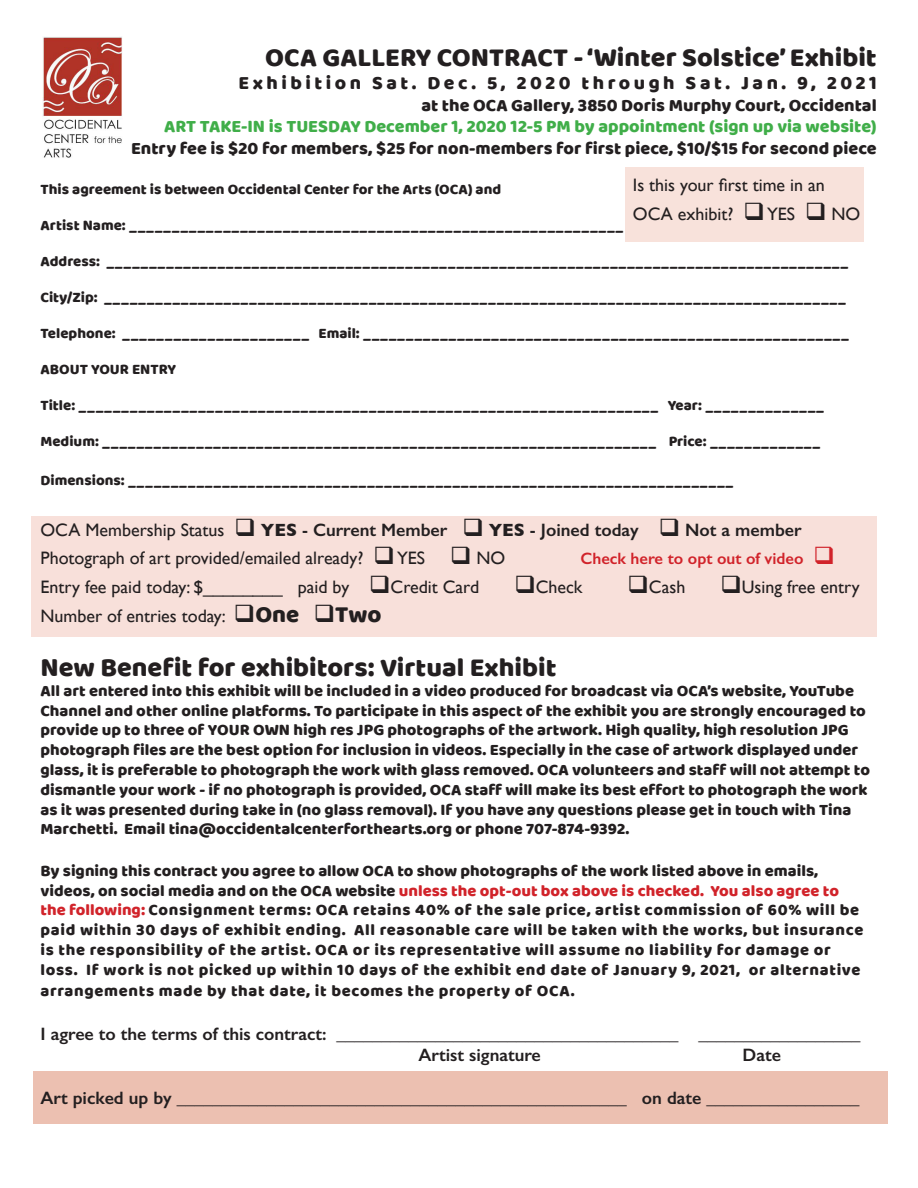
<style>
.page{position:relative;width:918px;height:1188px;background:#fff}
.page>*{position:absolute;margin:0;border:0;box-sizing:border-box;transform-origin:0 0}
.t1{font:27px "Baloo";color:#231f20}
.t2{font:19.5px "Baloo";letter-spacing:.18em;color:#231f20}
.t3{font:600 18px/21.6px "Gill Sans";color:#231f20}
.t4{font:18px/21.6px "Baloo";color:#231f20;text-align:right}
.t5{font:18px/28.8px "Gill Sans";color:#231f20}
.t6{font:16.5px/19.8px "Baloo";color:#231f20}
.t7{font:16.5px/19.8px "Baloo";letter-spacing:.04em;color:#231f20}
.t8{font:600 16.5px "Gill Sans";color:#d1232a}
.t9{font:15px "Baloo";color:#231f20}
.s1{color:#40ae49}
.s2{font-weight:400}
.s3{font-weight:700}
.s4{font-family:"Baloo";font-size:24px}
.s5{color:#d1232a}
</style>
<div class="page">
<div style="left:33px;top:1072px;width:854px;height:52px;background:#ecc0b1"></div>
<div style="left:31px;top:516px;width:846px;height:121px;background:#f8e0da"></div>
<div style="left:625px;top:168px;width:238px;height:74px;background:#f8e2db"></div>
<img style="left:42px;top:37px;width:80px;height:121px">
<p class="t1" style="left:265px;top:41px;width:613px">OCA GALLERY CONTRACT - ‘Winter Solstice’ Exhibit</p>
<p class="t2" style="left:239px;top:71px;width:640px">Exhibition Sat. Dec. 5, 2020 through Sat. Jan. 9, 2021</p>
<p class="t4" style="left:131px;top:94px;width:747px">at the OCA Gallery, 3850 Doris Murphy Court, Occidental<br><span class="s1">ART TAKE-IN is TUESDAY December 1, 2020 12-5 PM by appointment (sign up via website)<br></span>Entry fee is $20 for members, $25 for non-members for first piece, $10/$15 for second piece</p>
<p class="t9" style="left:40px;top:180px;width:462px">This agreement is between Occidental Center for the Arts (OCA) and</p>
<p class="t9" style="left:40px;top:216px;width:585px">Artist Name: __________________________________________________________</p>
<p class="t9" style="left:40px;top:252px;width:810px">Address: _______________________________________________________________________________________</p>
<p class="t9" style="left:40px;top:288px;width:807px">City/Zip: _______________________________________________________________________________________</p>
<p class="t9" style="left:40px;top:324px;width:810px">Telephone: ______________________ Email: _________________________________________________________</p>
<p class="t9" style="left:40px;top:360px;width:137px">ABOUT YOUR ENTRY</p>
<p class="t9" style="left:40px;top:396px;width:786px">Title: ____________________________________________________________________ Year: ______________</p>
<p class="t9" style="left:40px;top:432px;width:782px">Medium: _________________________________________________________________ Price: _____________</p>
<p class="t9" style="left:40px;top:471px;width:695px">Dimensions: _______________________________________________________________________</p>
<p class="t3" style="left:40px;top:519px;width:763px"><span class="s2">OCA Membership Status</span> ❑ <span class="s3">YES</span> - Current Member ❑ <span class="s3">YES</span> - Joined today ❑ Not a member</p>
<p class="t5" style="left:40px;top:544px;width:466px">Photograph of art provided/emailed already? ❑ YES ❑ NO</p>
<p class="t8" style="left:580px;top:549px;width:256px">Check here to opt out of video ❑</p>
<p class="t5" style="left:40px;top:573px;width:440px">Entry fee paid today: $________ paid by ❑Credit Card</p>
<p class="t5" style="left:514px;top:573px;width:70px">❑Check</p>
<p class="t5" style="left:628px;top:573px;width:59px">❑Cash</p>
<p class="t5" style="left:720px;top:573px;width:141px">❑Using free entry</p>
<p class="t5" style="left:40px;top:601px;width:342px">Number of entries today: ❑<span class="s4">One</span> ❑<span class="s4">Two</span></p>
<p class="t1" style="left:40px;top:651px;width:518px">New Benefit for exhibitors: Virtual Exhibit</p>
<p class="t6" style="left:40px;top:680px;width:831px">All art entered into this exhibit will be included in a video produced for broadcast via OCA’s website, YouTube Channel and other online platforms. To participate in this aspect of the exhibit you are strongly encouraged to provide up to three of YOUR OWN high res JPG photographs of the artwork. High quality, high resolution JPG photograph files are the best option for inclusion in videos. Especially in the case of artwork displayed under glass, it is preferable to photograph the work with glass removed. OCA volunteers and staff will not attempt to dismantle your work - if no photograph is provided, OCA staff will make its best effort to photograph the work as it was presented during take in (no glass removal). If you have any questions please get in touch with Tina Marchetti. Email tina@occidentalcenterforthearts.org or phone 707-874-9392.</p>
<p class="t7" style="left:40px;top:860px;width:824px">By signing this contract you agree to allow OCA to show photographs of the work listed above in emails, videos, on social media and on the OCA website <span class="s5">unless the opt-out box above is checked. You also agree to the following:</span> Consignment terms: OCA retains 40% of the sale price, artist commission of 60% will be paid within 30 days of exhibit ending. All reasonable care will be taken with the works, but insurance is the responsibility of the artist. OCA or its representative will assume no liability for damage or loss. If work is not picked up within 10 days of the exhibit end date of January 9, 2021, or alternative</p>
<p class="t7" style="left:40px;top:981px;width:536px">arrangements made by that date, it becomes the property of OCA.</p>
<p class="t3" style="left:418px;top:1023px;width:443px;text-indent:-378px">I agree to the terms of this contract: ______________________________________ __________________<br>Artist signature</p>
<p class="t5" style="left:633px;top:170px;width:229px">Is this your first time in an<br>OCA exhibit? ❑ YES ❑ NO</p>
<p class="t3" style="left:742px;top:1044px;width:40px">Date</p>
<p class="t3" style="left:40px;top:1087px;width:821px">Art picked up by __________________________________________________ on date _________________</p>
</div>
